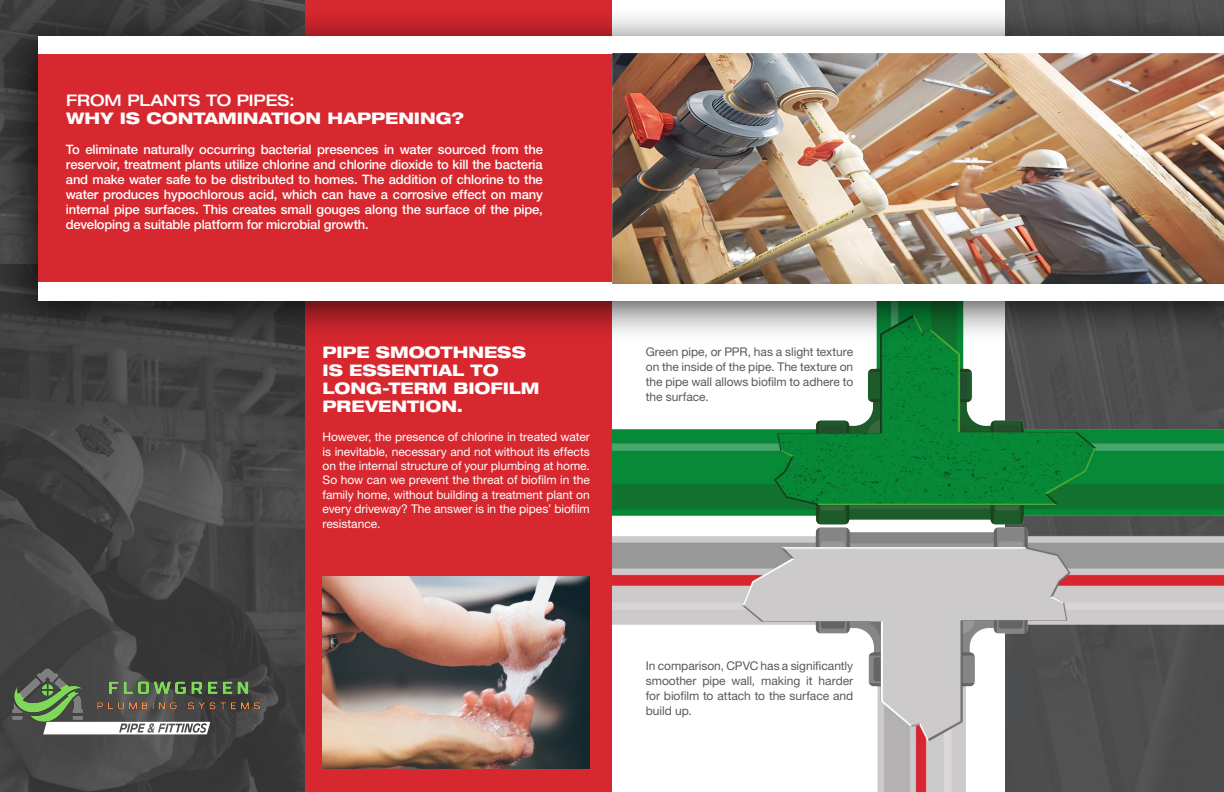
<style>
.page{position:relative;width:1224px;height:792px;background:#fff}
.page>*{position:absolute;margin:0;border:0;box-sizing:border-box;transform-origin:0 0}
.t1{font:800 expanded 16px/18px "Helvetica Neue LT Pro";color:#fff}
.t2{font:500 expanded 16px "Helvetica Neue LT Pro";letter-spacing:-.005em;color:#fff}
.t3{font:500 13px/15px "Helvetica Neue LT Pro";letter-spacing:-.01em;color:#fff;text-align:justify}
.t4{font:12px/14.4px "Helvetica Neue LT Pro";letter-spacing:-.005em;color:#fff;text-align:justify}
.t5{font:12px/15px "Helvetica Neue LT Pro";letter-spacing:-.005em;color:#58595b;text-align:justify}
</style>
<div class="page">
<img style="left:612px;top:344px;width:612px;height:86px">
<div style="left:0;top:0;width:612px;height:792px;background:#d7282f"></div>
<img style="left:0;top:344px;width:305px;height:448px">
<img style="left:0;top:0;width:305px;height:6px">
<div style="left:0;top:6px;width:1224px;height:338px;background:#000;opacity:.75"></div>
<div style="left:39px;top:36px;width:1185px;height:265px;background:#fff"></div>
<div style="left:39px;top:55px;width:573px;height:227px;background:#d7282f"></div>
<img style="left:612px;top:54px;width:612px;height:229px">
<svg style="left:43px;top:722px;width:167px;height:12px;background:#dadada"></svg>
<img style="left:323px;top:577px;width:267px;height:191px">
<img style="left:612px;top:430px;width:612px;height:362px">
<img style="left:13px;top:668px;width:247px;height:54px">
<p class="t2" style="left:66px;top:90px;width:230px">FROM PLANTS TO PIPES:</p>
<p class="t1" style="left:66px;top:109px;width:399px">WHY IS CONTAMINATION HAPPENING?</p>
<p class="t3" style="left:66px;top:142px;width:479px">To eliminate naturally occurring bacterial presences in water sourced from the reservoir, treatment plants utilize chlorine and chlorine dioxide to kill the bacteria and make water safe to be distributed to homes. The addition of chlorine to the water produces hypochlorous acid, which can have a corrosive effect on many internal pipe surfaces. This creates small gouges along the surface of the pipe, developing a suitable platform for microbial growth.</p>
<p class="t1" style="left:323px;top:343px;width:218px">PIPE SMOOTHNESS<br>IS ESSENTIAL TO<br>LONG-TERM BIOFILM<br>PREVENTION.</p>
<p class="t4" style="left:323px;top:430px;width:269px">However, the presence of chlorine in treated water is inevitable, necessary and not without its effects on the internal structure of your plumbing at home.<br>So how can we prevent the threat of biofilm in the family home, without building a treatment plant on every driveway? The answer is in the pipes’ biofilm resistance.</p>
<p class="t5" style="left:646px;top:344px;width:209px">Green pipe, or PPR, has a slight texture on the inside of the pipe. The texture on the pipe wall allows biofilm to adhere to the surface.</p>
<p class="t5" style="left:646px;top:658px;width:209px">In comparison, CPVC has a significantly smoother pipe wall, making it harder for biofilm to attach to the surface and build up.</p>
</div>
